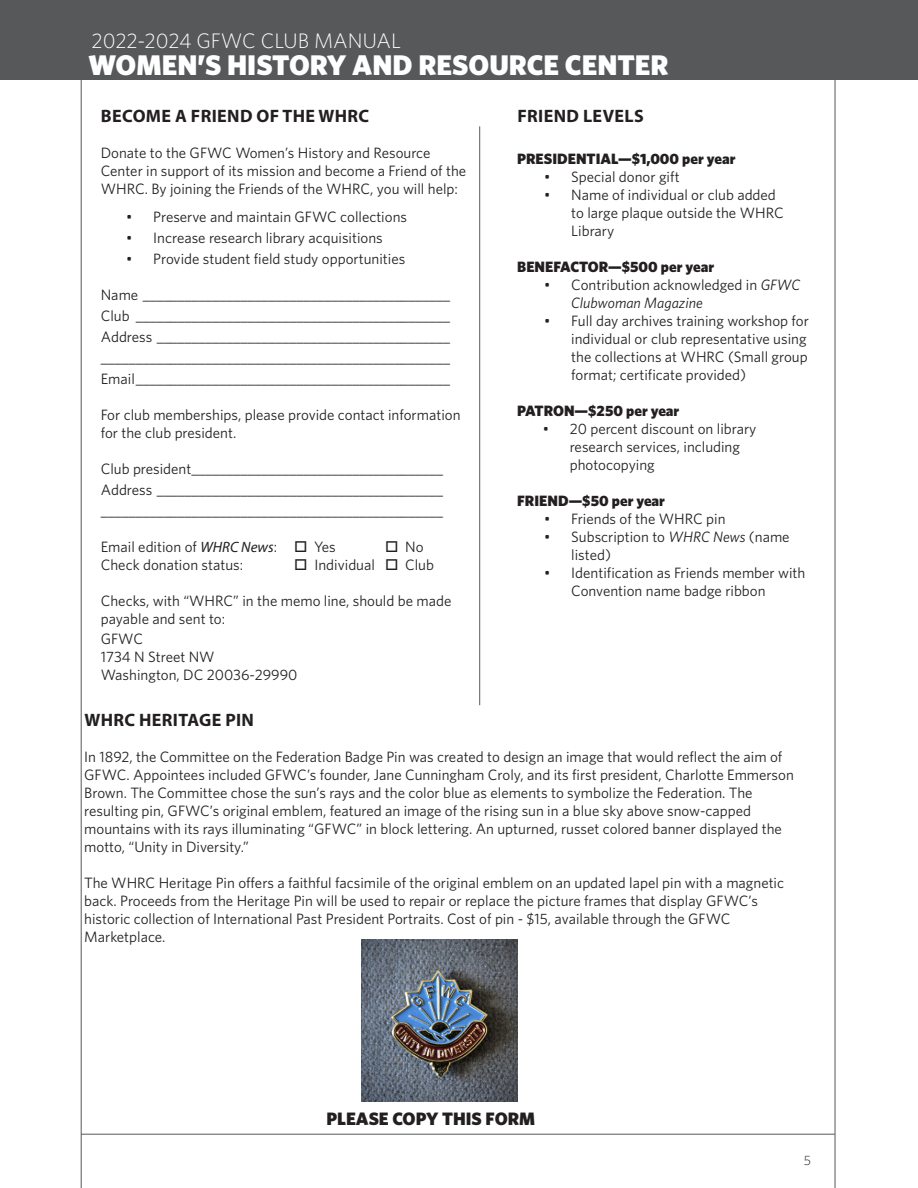
<style>
.page{position:relative;width:918px;height:1188px;background:#fff}
.page>*{position:absolute;margin:0;border:0;box-sizing:border-box;transform-origin:0 0}
.t1{font:900 28.5px "Whitney HTF";color:#fff}
.t2{font:300 21px "Whitney HTF";color:#fff}
.t3{font:700 18px "Myriad Pro";letter-spacing:.02em;color:#231f20}
.t4{font:900 18px "Whitney HTF";color:#231f20}
.t5{font:15px/18px "Whitney HTF";color:#231f20}
.t6{font:900 15px "Whitney HTF";color:#231f20}
.t7{font:300 13.5px "Whitney HTF";color:#231f20}
.s1{font-family:"Myriad Pro";font-style:italic}
.s2{font-style:italic}
</style>
<div class="page">
<hr style="left:81px;top:1134px;width:754px;height:1px;background:#57585a">
<hr style="left:81px;top:0;width:1px;height:1188px;background:#57585a">
<hr style="left:835px;top:0;width:1px;height:1188px;background:#57585a">
<div style="left:0;top:0;width:918px;height:80px;background:#57585a"></div>
<hr style="left:479px;top:126px;width:1px;height:579px;background:#57585a">
<img style="left:362px;top:940px;width:155px;height:162px">
<h2 class="t2" style="left:92px;top:29px;width:311px">2022-2024 GFWC CLUB MANUAL</h2>
<h1 class="t1" style="left:89px;top:47px;width:582px">WOMEN’S HISTORY AND RESOURCE CENTER</h1>
<p class="t3" style="left:101px;top:104px;width:270px">BECOME A FRIEND OF THE WHRC</p>
<p class="t5" style="left:101px;top:143px;width:367px">Donate to the GFWC Women’s History and Resource<br>Center in support of its mission and become a Friend of the<br>WHRC. By joining the Friends of the WHRC, you will help:</p>
<p class="t5" style="left:126px;top:207px;width:282px">• Preserve and maintain GFWC collections</p>
<p class="t5" style="left:126px;top:228px;width:258px">• Increase research library acquisitions</p>
<p class="t5" style="left:126px;top:249px;width:281px">• Provide student field study opportunities</p>
<p class="t5" style="left:101px;top:284px;width:351px;line-height:21px;text-align:justify">Name ____________________________________________ Club _____________________________________________ Address __________________________________________ __________________________________________________ Email_____________________________________________</p>
<p class="t5" style="left:101px;top:405px;width:361px">For club memberships, please provide contact information for the club president.</p>
<p class="t5" style="left:101px;top:458px;width:344px;line-height:21px;text-align:justify">Club president____________________________________ Address _________________________________________ _________________________________________________</p>
<p class="t5" style="left:101px;top:537px;width:237px">Email edition of <span class="s1">WHRC News</span>: □ Yes</p>
<p class="t5" style="left:385px;top:537px;width:40px">□ No</p>
<p class="t5" style="left:101px;top:555px;width:144px">Check donation status:</p>
<p class="t5" style="left:294px;top:555px;width:141px">□ Individual □ Club</p>
<p class="t5" style="left:101px;top:591px;width:352px">Checks, with “WHRC” in the memo line, should be made payable and sent to:</p>
<p class="t5" style="left:101px;top:629px;width:198px">GFWC<br>1734 N Street NW<br>Washington, DC 20036-29990</p>
<p class="t3" style="left:517px;top:105px;width:128px">FRIEND LEVELS</p>
<p class="t6" style="left:517px;top:150px;width:220px">PRESIDENTIAL—$1,000 per year</p>
<p class="t5" style="left:544px;top:168px;width:137px">• Special donor gift</p>
<p class="t5" style="left:571px;top:186px;width:214px;text-indent:-27px">• Name of individual or club added to large plaque outside the WHRC<br>Library</p>
<p class="t6" style="left:517px;top:258px;width:198px">BENEFACTOR—$500 per year</p>
<p class="t5" style="left:571px;top:276px;width:230px;text-indent:-27px">• Contribution acknowledged in <span class="s2">GFWC<br>Clubwoman Magazine</span></p>
<p class="t5" style="left:571px;top:312px;width:239px;text-indent:-27px">• Full day archives training workshop for individual or club representative using the collections at WHRC (Small group format; certificate provided)</p>
<p class="t6" style="left:517px;top:402px;width:164px">PATRON—$250 per year</p>
<p class="t5" style="left:570px;top:420px;width:188px;text-indent:-27px">• 20 percent discount on library research services, including photocopying</p>
<p class="t6" style="left:517px;top:492px;width:149px">FRIEND—$50 per year</p>
<p class="t5" style="left:544px;top:510px;width:183px">• Friends of the WHRC pin</p>
<p class="t5" style="left:571px;top:528px;width:220px;text-indent:-27px">• Subscription to <span class="s2">WHRC News</span> (name listed)</p>
<p class="t5" style="left:571px;top:564px;width:236px;text-indent:-27px">• Identification as Friends member with<br>Convention name badge ribbon</p>
<p class="t3" style="left:84px;top:708px;width:171px">WHRC HERITAGE PIN</p>
<p class="t5" style="left:84px;top:748px;width:711px">In 1892, the Committee on the Federation Badge Pin was created to design an image that would reflect the aim of GFWC. Appointees included GFWC’s founder, Jane Cunningham Croly, and its first president, Charlotte Emmerson Brown. The Committee chose the sun’s rays and the color blue as elements to symbolize the Federation. The resulting pin, GFWC’s original emblem, featured an image of the rising sun in a blue sky above snow-capped mountains with its rays illuminating “GFWC” in block lettering. An upturned, russet colored banner displayed the motto, “Unity in Diversity.”</p>
<p class="t5" style="left:84px;top:874px;width:701px">The WHRC Heritage Pin offers a faithful facsimile of the original emblem on an updated lapel pin with a magnetic back. Proceeds from the Heritage Pin will be used to repair or replace the picture frames that display GFWC’s historic collection of International Past President Portraits. Cost of pin - $15, available through the GFWC Marketplace.</p>
<p class="t4" style="left:327px;top:1108px;width:210px">PLEASE COPY THIS FORM</p>
<p class="t7" style="left:804px;top:1152px;width:9px">5</p>
</div>
